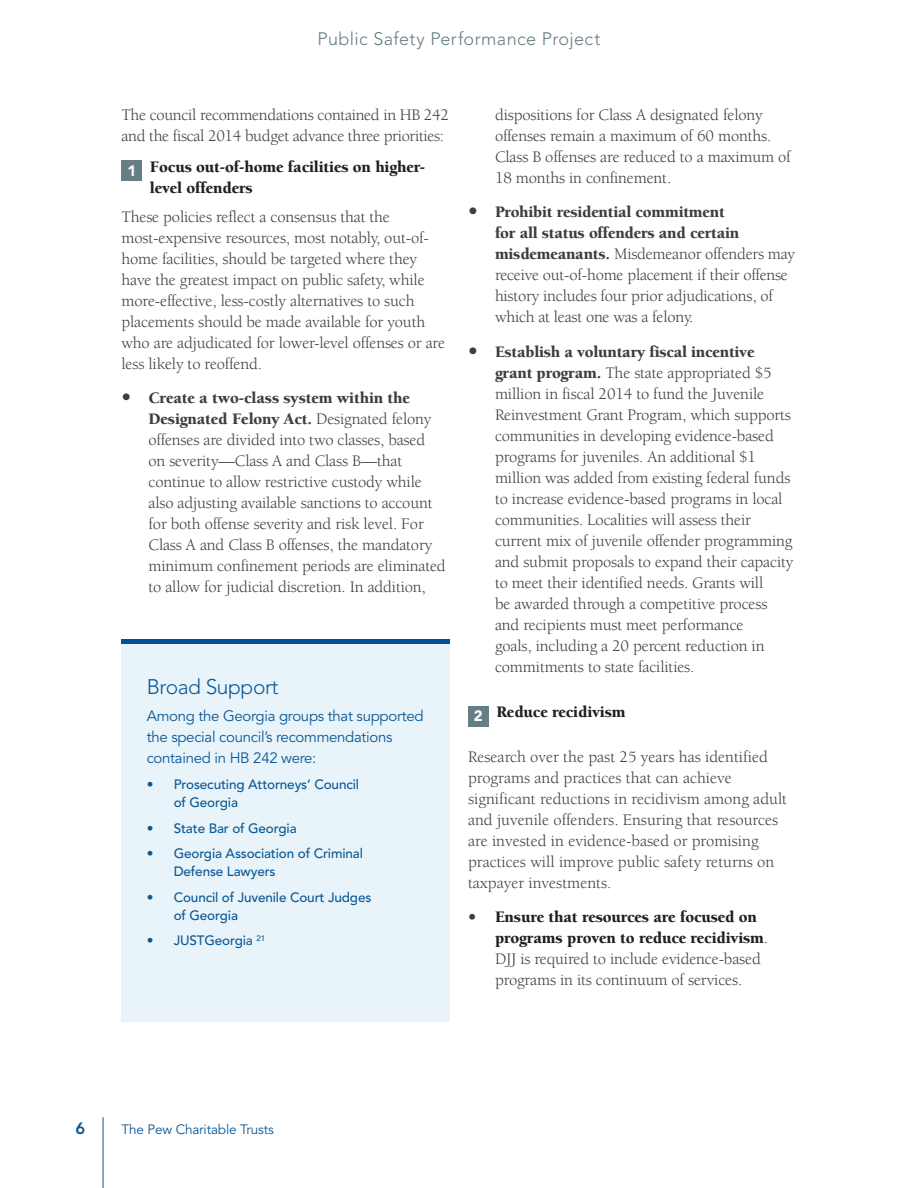
<style>
.page{position:relative;width:918px;height:1188px;background:#fff}
.page>*{position:absolute;margin:0;border:0;box-sizing:border-box;transform-origin:0 0}
.t1{font:300 21px "Avenir LT Std";letter-spacing:-.02em;color:#0c5896}
.t2{font:300 18px "Avenir LT Std";letter-spacing:.02em;color:#657e85}
.BODY_text{font:16.5px/21px "Berkeley Std";letter-spacing:-.01em;color:#3e3e3f}
.t3{font:900 16.5px/21px "Berkeley Std";letter-spacing:-.01em;color:#231f20}
.t4{font:800 16.5px "Avenir LT Std";color:#0c5896}
.t5{font:15px/21px "Avenir LT Std";letter-spacing:-.02em;color:#0c5896}
.t6{font:500 13.5px/18px "Avenir LT Std";letter-spacing:-.01em;color:#0c5896}
.t7{font:13.5px "Avenir LT Std";letter-spacing:-.01em;color:#0c5896}
.s1{font-weight:900;font-size:19.5px}
.s2{font-weight:900}
.s3{font-weight:900;color:#231f20}
</style>
<div class="page">
<hr style="left:103px;top:1117px;width:1px;height:71px;background:#0c5896">
<div style="left:122px;top:160px;width:20px;height:21px;background:#657e85"></div>
<div style="left:468px;top:706px;width:21px;height:21px;background:#657e85"></div>
<div style="left:122px;top:641px;width:328px;height:381px;background:#e8f4f9"></div>
<div style="left:122px;top:639px;width:328px;height:5px;background:#005294"></div>
<p class="t2" style="left:318px;top:28px;width:284px">Public Safety Performance Project</p>
<p class="BODY_text" style="left:122px;top:104px;width:329px">The council recommendations contained in HB 242 and the fiscal 2014 budget advance three priorities:</p>
<p class="t3" style="left:150px;top:157px;width:277px;text-indent:-22px"><sub>1</sub> Focus out-of-home facilities on higher&shy;level offenders</p>
<p class="BODY_text" style="left:122px;top:206px;width:325px">These policies reflect a consensus that the most-expensive resources, most notably, out-of&shy;home facilities, should be targeted where they have the greatest impact on public safety, while more-effective, less-costly alternatives to such placements should be made available for youth who are adjudicated for lower-level offenses or are less likely to reoffend.</p>
<p class="BODY_text" style="left:148px;top:388px;width:299px;text-indent:-27px"><span class="s1">•</span> <span class="s2">Create a two-class system within the Designated Felony Act.</span> Designated felony offenses are divided into two classes, based on severity—Class A and Class B—that continue to allow restrictive custody while also adjusting available sanctions to account for both offense severity and risk level. For Class A and Class B offenses, the mandatory minimum confinement periods are eliminated to allow for judicial discretion. In addition,</p>
<p class="t1" style="left:147px;top:674px;width:133px">Broad Support</p>
<p class="t5" style="left:147px;top:706px;width:278px">Among the Georgia groups that supported the special council’s recommendations contained in HB 242 were:</p>
<p class="t6" style="left:174px;top:776px;width:187px;text-indent:-27px">• Prosecuting Attorneys’ Council of Georgia</p>
<p class="t6" style="left:147px;top:820px;width:151px">• State Bar of Georgia</p>
<p class="t6" style="left:174px;top:845px;width:191px;text-indent:-27px">• Georgia Association of Criminal<br>Defense Lawyers</p>
<p class="t6" style="left:174px;top:889px;width:199px;text-indent:-27px">• Council of Juvenile Court Judges of Georgia</p>
<p class="t6" style="left:147px;top:932px;width:120px">• JUSTGeorgia <sup>21</sup></p>
<p class="BODY_text" style="left:495px;top:104px;width:297px">dispositions for Class A designated felony offenses remain a maximum of 60 months.<br>Class B offenses are reduced to a maximum of 18 months in confinement.</p>
<p class="BODY_text" style="left:495px;top:202px;width:302px;text-indent:-27px"><span class="s1">•</span> <span class="s2">Prohibit residential commitment<br>for all status offenders and certain misdemeanants.</span> Misdemeanor offenders may receive out-of-home placement if their offense history includes four prior adjudications, of which at least one was a felony.</p>
<p class="BODY_text" style="left:495px;top:341px;width:300px;text-indent:-27px"><span class="s1">•</span> <span class="s2">Establish a voluntary fiscal incentive grant program.</span> The state appropriated $5 million in fiscal 2014 to fund the Juvenile Reinvestment Grant Program, which supports communities in developing evidence-based programs for juveniles. An additional $1 million was added from existing federal funds to increase evidence-based programs in local communities. Localities will assess their current mix of juvenile offender programming and submit proposals to expand their capacity to meet their identified needs. Grants will<br>be awarded through a competitive process and recipients must meet performance<br>goals, including a 20 percent reduction in commitments to state facilities.</p>
<p class="t3" style="left:474px;top:702px;width:153px"><sub>2</sub> Reduce recidivism</p>
<p class="BODY_text" style="left:468px;top:746px;width:321px">Research over the past 25 years has identified programs and practices that can achieve significant reductions in recidivism among adult and juvenile offenders. Ensuring that resources are invested in evidence-based or promising practices will improve public safety returns on taxpayer investments.</p>
<p class="BODY_text" style="left:495px;top:907px;width:275px;text-indent:-27px"><span class="s2">•</span> <span class="s3">Ensure that resources are focused on programs proven to reduce recidivism</span>.<br>DJJ is required to include evidence-based programs in its continuum of services.</p>
<p class="t4" style="left:76px;top:1119px;width:11px">6</p>
<p class="t7" style="left:122px;top:1122px;width:154px">The Pew Charitable Trusts</p>
</div>
